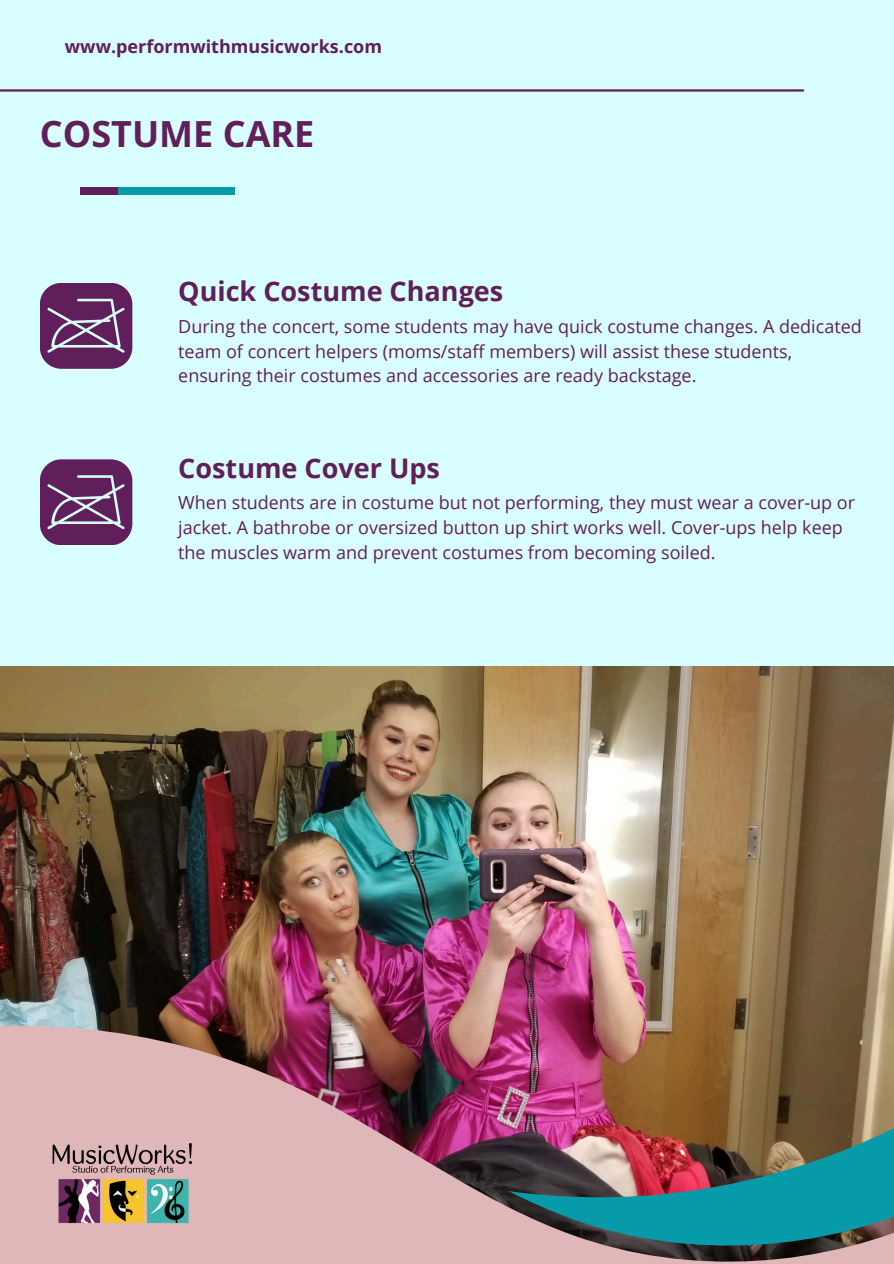
<style>
.page{position:relative;width:894px;height:1264px;background:#fff}
.page>*{position:absolute;margin:0;border:0;box-sizing:border-box;transform-origin:0 0}
.t1{font:700 36px "Open Sans";color:#601e5a}
.t2{font:700 27px "Open Sans";color:#601e5a}
.t3{font:18px/24.8px "Open Sans";color:#601e5a}
.t4{font:700 18px "Open Sans";color:#601e5a}
</style>
<div class="page">
<div style="left:0;top:0;width:893px;height:1263px;background:#d9feff"></div>
<hr style="left:0;top:89px;width:802px;height:3px;background:#601e5a">
<img style="left:0;top:666px;width:893px;height:344px">
<img style="left:0;top:1010px;width:893px;height:253px">
<img style="left:508px;top:1105px;width:385px;height:156px">
<div style="left:50px;top:187px;width:185px;height:8px;background:#079aa8"></div>
<div style="left:50px;top:187px;width:68px;height:8px;background:#601e5a"></div>
<div style="left:50px;top:187px;width:30px;height:8px;background:#d9feff"></div>
<div style="left:40px;top:283px;width:92px;height:86px;background:#601e5a;border-radius:21px"></div>
<svg style="left:47px;top:299px;width:78px;height:54px"></svg>
<div style="left:40px;top:459px;width:92px;height:86px;background:#601e5a;border-radius:21px"></div>
<svg style="left:47px;top:475px;width:78px;height:54px"></svg>
<img style="left:50px;top:1143px;width:141px;height:99px">
<h2 class="t4" style="left:65px;top:34px;width:318px">www.performwithmusicworks.com</h2>
<h1 class="t1" style="left:40px;top:109px;width:276px">COSTUME CARE</h1>
<p class="t2" style="left:178px;top:273px;width:326px">Quick Costume Changes</p>
<p class="t3" style="left:178px;top:313px;width:685px">During the concert, some students may have quick costume changes. A dedicated team of concert helpers (moms/staff members) will assist these students, ensuring their costumes and accessories are ready backstage.</p>
<h2 class="t2" style="left:178px;top:449px;width:263px">Costume Cover Ups</h2>
<p class="t3" style="left:178px;top:490px;width:678px">When students are in costume but not performing, they must wear a cover-up or jacket. A bathrobe or oversized button up shirt works well. Cover-ups help keep the muscles warm and prevent costumes from becoming soiled.</p>
</div>
